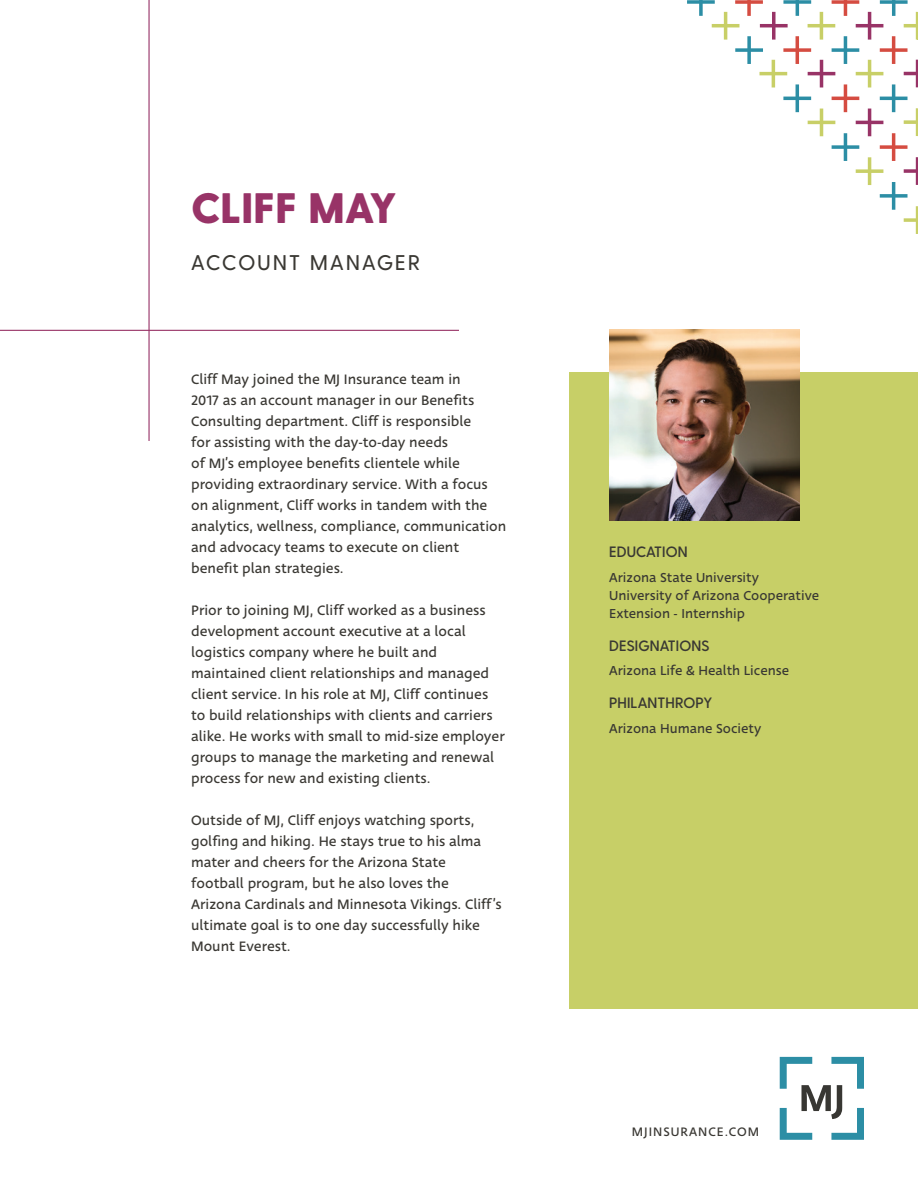
<style>
.page{position:relative;width:918px;height:1188px;background:#fff}
.page>*{position:absolute;margin:0;border:0;box-sizing:border-box;transform-origin:0 0}
.t1{font:800 42.6px "Greycliff CF";letter-spacing:.01em;color:#983367}
.t2{font:500 21.3px "Greycliff CF";letter-spacing:.11em;color:#3a3833}
.t3{font:15px/21px "Deva Ideal";color:#3a3833}
.t4{font:600 15px "Greycliff CF";letter-spacing:.01em;color:#393833}
.t5{font:14.25px/18px "Deva Ideal";color:#393833}
.t6{font:13.5px "Deva Ideal";letter-spacing:.075em;color:#3a3833}
</style>
<div class="page">
<div style="left:569px;top:373px;width:349px;height:636px;background:#c7cf67"></div>
<svg style="left:687px;top:0;width:231px;height:234px"></svg>
<img style="left:609px;top:330px;width:191px;height:190px">
<hr style="left:0;top:330px;width:459px;height:1px;background:#983367">
<hr style="left:148px;top:0;width:2px;height:441px;background:#983367">
<svg style="left:780px;top:1057px;width:84px;height:83px"></svg>
<h1 class="t1" style="left:191px;top:182px;width:207px">CLIFF MAY</h1>
<h2 class="t2" style="left:191px;top:250px;width:230px">ACCOUNT MANAGER</h2>
<p class="t3" style="left:191px;top:369px;width:317px">Cliff May joined the MJ Insurance team in<br>2017 as an account manager in our Benefits Consulting department. Cliff is responsible<br>for assisting with the day-to-day needs<br>of MJ’s employee benefits clientele while providing extraordinary service. With a focus on alignment, Cliff works in tandem with the analytics, wellness, compliance, communication and advocacy teams to execute on client benefit plan strategies.</p>
<p class="t3" style="left:191px;top:600px;width:315px">Prior to joining MJ, Cliff worked as a business development account executive at a local logistics company where he built and maintained client relationships and managed client service. In his role at MJ, Cliff continues to build relationships with clients and carriers alike. He works with small to mid-size employer groups to manage the marketing and renewal process for new and existing clients.</p>
<p class="t3" style="left:191px;top:810px;width:312px">Outside of MJ, Cliff enjoys watching sports, golfing and hiking. He stays true to his alma mater and cheers for the Arizona State football program, but he also loves the Arizona Cardinals and Minnesota Vikings. Cliff’s ultimate goal is to one day successfully hike Mount Everest.</p>
<p class="t4" style="left:609px;top:543px;width:80px">EDUCATION</p>
<p class="t5" style="left:609px;top:568px;width:212px">Arizona State University<br>University of Arizona Cooperative<br>Extension - Internship</p>
<p class="t4" style="left:609px;top:637px;width:102px">DESIGNATIONS</p>
<p class="t5" style="left:609px;top:662px;width:181px">Arizona Life &amp; Health License</p>
<p class="t4" style="left:609px;top:694px;width:104px">PHILANTHROPY</p>
<p class="t5" style="left:609px;top:720px;width:154px">Arizona Humane Society</p>
<p class="t6" style="left:632px;top:1124px;width:129px">MJINSURANCE.COM</p>
</div>
